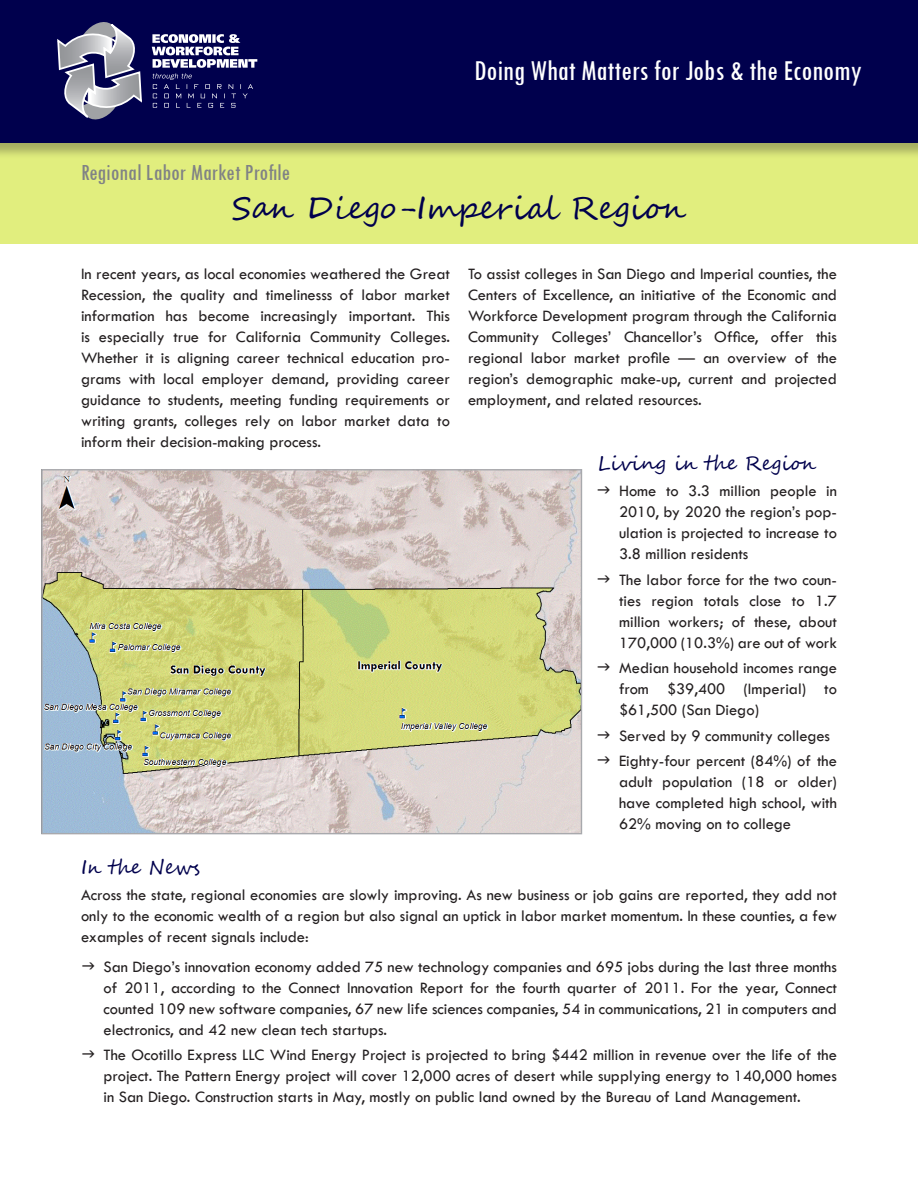
<style>
.page{position:relative;width:918px;height:1188px;background:#fff}
.page>*{position:absolute;margin:0;border:0;box-sizing:border-box;transform-origin:0 0}
.t1{font:31.5px "Segoe Script";color:#00004d}
.t2{font:condensed 30px "Tw Cen";color:#fff}
.t3{font:condensed 24px "Tw Cen";color:#808285}
.section_header_IOR{font:19.5px "Segoe Script";color:#00004d}
.bullets_IOR{font:16.5px/21px "Tw Cen";color:#231f20;text-align:justify}
.narrative_IOR{font:16.5px/21px "Tw Cen";color:#231f20;text-align:justify}
</style>
<div class="page">
<div style="left:0;top:1px;width:918px;height:243px;background:#e1ee7e"></div>
<div style="left:0;top:0;width:918px;height:160px;background:#231f20;opacity:.31"></div>
<div style="left:0;top:0;width:918px;height:142px;background:#00004d"></div>
<svg style="left:57px;top:22px;width:85px;height:98px"></svg>
<svg style="left:152px;top:34px;width:105px;height:74px"></svg>
<img style="left:43px;top:471px;width:537px;height:361px">
<p class="t2" style="left:474px;top:53px;width:389px">Doing What Matters for Jobs &amp; the Economy</p>
<p class="t3" style="left:81px;top:158px;width:211px">Regional Labor Market Profile</p>
<p class="t1" style="left:232px;top:183px;width:456px">San Diego-Imperial Region</p>
<p class="narrative_IOR" style="left:81px;top:263px;width:371px">In recent years, as local economies weathered the Great Recession, the quality and timelinesss of labor market information has become increasingly important. This is especially true for California Community Colleges.<br>Whether it is aligning career technical education pro&shy;grams with local employer demand, providing career guidance to students, meeting funding requirements or writing grants, colleges rely on labor market data to inform their decision-making process.</p>
<p class="narrative_IOR" style="left:468px;top:263px;width:371px">To assist colleges in San Diego and Imperial counties, the Centers of Excellence, an initiative of the Economic and Workforce Development program through the California Community Colleges’ Chancellor’s Office, offer this regional labor market profile — an overview of the region’s demographic make-up, current and projected employment, and related resources.</p>
<p class="section_header_IOR" style="left:597px;top:447px;width:221px">Living in the Region</p>
<p class="bullets_IOR" style="left:619px;top:480px;width:219px">Home to 3.3 million people in 2010, by 2020 the region’s pop&shy;ulation is projected to increase to 3.8 million residents</p>
<p class="bullets_IOR" style="left:619px;top:569px;width:219px">The labor force for the two coun&shy;ties region totals close to 1.7 million workers; of these, about 170,000 (10.3%) are out of work</p>
<p class="bullets_IOR" style="left:619px;top:657px;width:219px">Median household incomes range from $39,400 (Imperial) to $61,500 (San Diego)</p>
<p class="bullets_IOR" style="left:619px;top:725px;width:213px">Served by 9 community colleges</p>
<p class="bullets_IOR" style="left:619px;top:750px;width:219px">Eighty-four percent (84%) of the adult population (18 or older) have completed high school, with 62% moving on to college</p>
<p class="section_header_IOR" style="left:81px;top:852px;width:121px">In the News</p>
<p class="narrative_IOR" style="left:81px;top:884px;width:758px">Across the state, regional economies are slowly improving. As new business or job gains are reported, they add not only to the economic wealth of a region but also signal an uptick in labor market momentum. In these counties, a few examples of recent signals include:</p>
<p class="bullets_IOR" style="left:104px;top:956px;width:735px">San Diego’s innovation economy added 75 new technology companies and 695 jobs during the last three months of 2011, according to the Connect Innovation Report for the fourth quarter of 2011. For the year, Connect counted 109 new software companies, 67 new life sciences companies, 54 in communications, 21 in computers and electronics, and 42 new clean tech startups.</p>
<p class="bullets_IOR" style="left:104px;top:1045px;width:735px">The Ocotillo Express LLC Wind Energy Project is projected to bring $442 million in revenue over the life of the project. The Pattern Energy project will cover 12,000 acres of desert while supplying energy to 140,000 homes in San Diego. Construction starts in May, mostly on public land owned by the Bureau of Land Management.</p>
</div>
